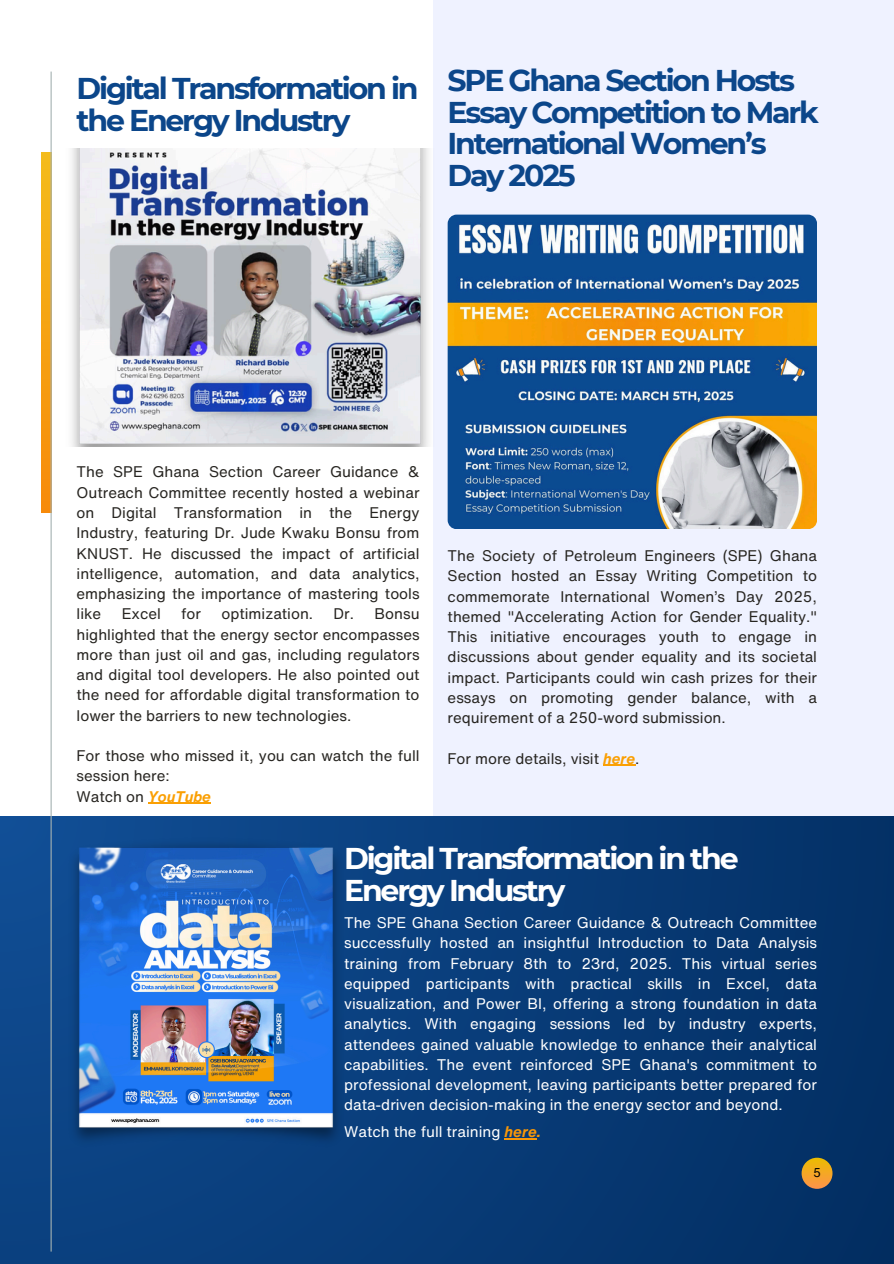
<style>
.page{position:relative;width:894px;height:1264px;background:#fff}
.page>*{position:absolute;margin:0;border:0;box-sizing:border-box;transform-origin:0 0}
.t1{font:700 30px/31.5px "Montserrat";letter-spacing:-.075em;color:#0b468a}
.t2{font:700 30px/31.5px "Montserrat";letter-spacing:-.075em;color:#fff}
.t3{font:15px/20.2px "Helvetica Now Text";color:#272521;text-align:justify}
.t4{font:15px/20.2px "Helvetica Now Text";color:#fff;text-align:justify}
.t5{font:12.45px "Helvetica Now Text";color:#000}
.s1{font-weight:700;font-style:italic;color:#fa9f03}
.s2{font-weight:700;font-style:italic;color:#f89708}
</style>
<div class="page">
<div style="left:433px;top:0;width:460px;height:836px;background:#eff2ff"></div>
<svg style="left:41px;top:153px;width:10px;height:359px"></svg>
<img style="left:72px;top:148px;width:357px;height:299px">
<img style="left:447px;top:214px;width:369px;height:314px">
<div style="left:0;top:816px;width:893px;height:447px;background:linear-gradient(to right,#0e478a,#033166)"></div>
<hr style="left:51px;top:72px;width:1px;height:1179px;background:#a4b2b2">
<hr style="left:148px;top:802px;width:63px;height:2px;background:#fa9f03">
<hr style="left:603px;top:765px;width:32px;height:1px;background:#fa9f03">
<img style="left:61px;top:833px;width:289px;height:319px">
<hr style="left:504px;top:1138px;width:32px;height:1px;background:#f89708">
<svg style="left:801px;top:1157px;width:31px;height:31px"></svg>
<p class="t1" style="left:77px;top:73px;width:343px">Digital Transformation in the Energy Industry</p>
<p class="t1" style="left:447px;top:65px;width:373px">SPE Ghana Section Hosts<br>Essay Competition to Mark<br>International Women’s<br>Day 2025</p>
<p class="t3" style="left:77px;top:462px;width:344px">The SPE Ghana Section Career Guidance &amp; Outreach Committee recently hosted a webinar on Digital Transformation in the Energy Industry, featuring Dr. Jude Kwaku Bonsu from KNUST. He discussed the impact of artificial intelligence, automation, and data analytics, emphasizing the importance of mastering tools like</p>
<p class="t3" style="left:77px;top:603px;width:344px;text-indent:257px">Dr. Bonsu highlighted that the energy sector encompasses more than just oil and gas, including regulators and digital tool developers. He also pointed out the need for affordable digital transformation to lower the barriers to new technologies.</p>
<p class="t3" style="left:77px;top:745px;width:344px">For those who missed it, you can watch the full session here:</p>
<p class="t3" style="left:77px;top:786px;width:136px">Watch on <span class="s1">YouTube</span></p>
<p class="t3" style="left:122px;top:603px;width:41px">Excel</p>
<p class="t3" style="left:181px;top:603px;width:21px">for</p>
<p class="t3" style="left:221px;top:603px;width:93px">optimization.</p>
<h1 class="t3" style="left:447px;top:545px;width:371px">The Society of Petroleum Engineers (SPE) Ghana Section hosted an Essay Writing Competition to commemorate International Women’s Day 2025, themed "Accelerating Action for Gender Equality." This initiative encourages youth to engage in discussions about gender equality and its societal impact. Participants could win cash prizes for their essays on promoting gender balance, with a requirement of a 250-word submission.</h1>
<p class="t3" style="left:447px;top:748px;width:193px">For more details, visit <span class="s1">here</span>.</p>
<p class="t2" style="left:344px;top:842px;width:396px">Digital Transformation in the<br>Energy Industry</p>
<p class="t4" style="left:344px;top:912px;width:474px">The SPE Ghana Section Career Guidance &amp; Outreach Committee successfully hosted an insightful Introduction to Data Analysis training from February 8th to 23rd, 2025. This virtual series equipped participants with practical skills in Excel, data visualization, and Power BI, offering a strong foundation in data analytics. With engaging sessions led by industry experts, attendees gained valuable knowledge to enhance their analytical capabilities. The event reinforced SPE Ghana's commitment to professional development, leaving participants better prepared for data-driven decision-making in the energy sector and beyond.</p>
<p class="t4" style="left:344px;top:1121px;width:198px">Watch the full training <span class="s2">here.</span></p>
<h1 class="t5" style="left:812px;top:1162px;width:9px">5</h1>
</div>
